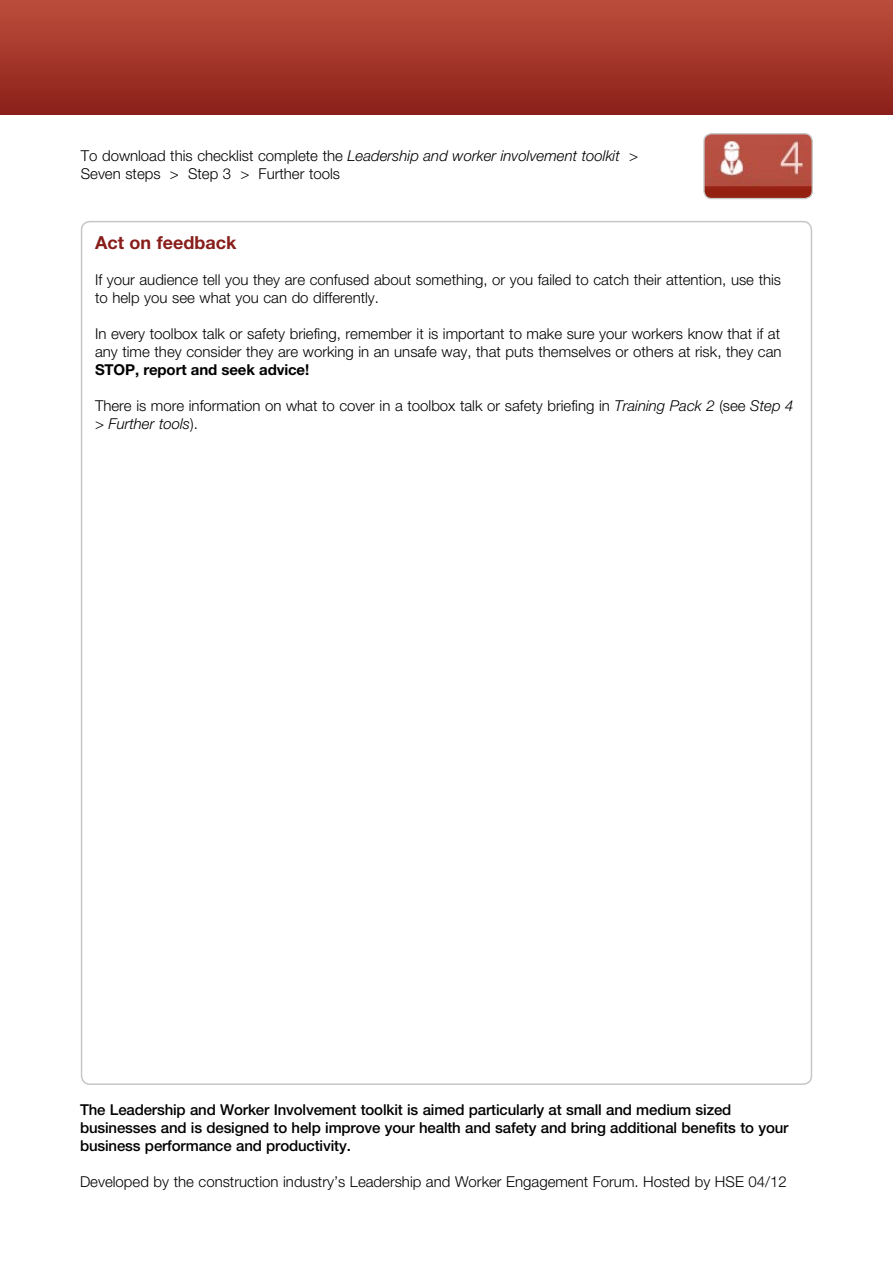
<style>
.page{position:relative;width:893px;height:1263px;background:#fff}
.page>*{position:absolute;margin:0;border:0;box-sizing:border-box;transform-origin:0 0}
.t1{font:700 18px "Helvetica Neue";color:#881d1a}
.t2{font:300 15px/18px "Helvetica Neue";color:#000}
.t3{font:500 15px/18px "Helvetica Neue";letter-spacing:-.01em;color:#000}
.s1{font-style:italic}
.s2{font-weight:700}
</style>
<div class="page">
<div style="left:0;top:0;width:893px;height:115px;background:linear-gradient(to bottom,#bc4e3b,#8b1f19)"></div>
<img style="left:705px;top:135px;width:106px;height:64px">
<div style="left:703px;top:133px;width:110px;height:66px;border:1px solid #c5c6c8;border-radius:8px"></div>
<p class="t2" style="left:81px;top:146px;width:559px">To download this checklist complete the <span class="s1">Leadership and worker involvement toolkit</span> &gt;<br>Seven steps &gt; Step 3 &gt; Further tools</p>
<h2 class="t1" style="left:95px;top:232px;width:143px">Act on feedback</h2>
<p class="t2" style="left:95px;top:271px;width:688px">If your audience tell you they are confused about something, or you failed to catch their attention, use this to help you see what you can do differently.</p>
<p class="t2" style="left:95px;top:325px;width:688px;text-align:justify">In every toolbox talk or safety briefing, remember it is important to make sure your workers know that if at any time they consider they are working in an unsafe way, that puts themselves or others at risk, they can <span class="s2">STOP, report and seek advice!</span></p>
<p class="t2" style="left:95px;top:397px;width:700px">There is more information on what to cover in a toolbox talk or safety briefing in <span class="s1">Training Pack 2</span> (see <span class="s1">Step 4 &gt; Further tools</span>).</p>
<p class="t3" style="left:80px;top:1101px;width:710px">The Leadership and Worker Involvement toolkit is aimed particularly at small and medium sized businesses and is designed to help improve your health and safety and bring additional benefits to your business performance and productivity.</p>
<p class="t2" style="left:80px;top:1173px;width:708px">Developed by the construction industry’s Leadership and Worker Engagement Forum. Hosted by HSE 04/12</p>
</div>
